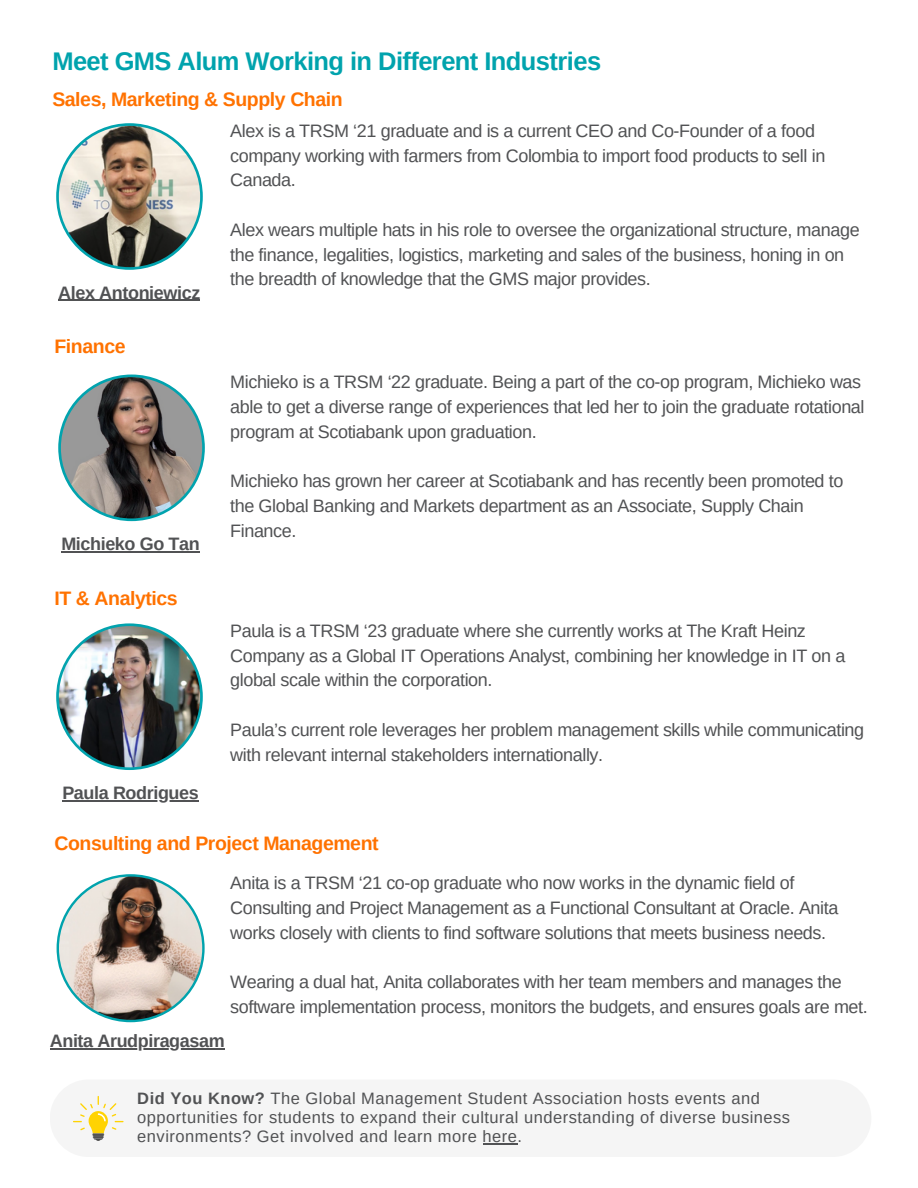
<style>
.page{position:relative;width:918px;height:1188px;background:#fff}
.page>*{position:absolute;margin:0;border:0;box-sizing:border-box;transform-origin:0 0}
.t1{font:700 25.5px "Arimo";letter-spacing:-.02em;color:#00a3ad}
.t2{font:700 19.5px "Arimo";letter-spacing:-.02em;color:#ff7200}
.t3{font:18px/24.8px "Arimo";letter-spacing:-.02em;color:#515254}
.t4{font:700 18px "Arimo";letter-spacing:-.02em;color:#515254}
.t5{font:16.5px/19.2px "Arimo";letter-spacing:.03em;color:#515254}
.s1{font-weight:700}
</style>
<div class="page">
<img style="left:56px;top:123px;width:147px;height:147px">
<svg style="left:58px;top:375px;width:147px;height:146px"></svg>
<img style="left:56px;top:623px;width:147px;height:147px">
<svg style="left:57px;top:874px;width:148px;height:148px"></svg>
<img style="left:59px;top:877px;width:143px;height:143px;border-radius:50%">
<hr style="left:50px;top:1048px;width:174px;height:2px;background:#515254">
<div style="left:50px;top:1079px;width:821px;height:78px;background:#f5f5f5;border-radius:39px"></div>
<svg style="left:73px;top:1096px;width:51px;height:45px"></svg>
<hr style="left:61px;top:551px;width:138px;height:1px;background:#515254">
<hr style="left:58px;top:300px;width:142px;height:1px;background:#515254">
<hr style="left:62px;top:800px;width:136px;height:1px;background:#515254">
<hr style="left:483px;top:1143px;width:35px;height:2px;background:#515254">
<p class="t1" style="left:52px;top:47px;width:550px">Meet GMS Alum Working in Different Industries</p>
<h2 class="t2" style="left:52px;top:88px;width:292px">Sales, Marketing &amp; Supply Chain</h2>
<h2 class="t4" style="left:58px;top:282px;width:144px">Alex Antoniewicz</h2>
<p class="t2" style="left:55px;top:336px;width:73px">Finance</p>
<h3 class="t4" style="left:61px;top:534px;width:140px">Michieko Go Tan</h3>
<h2 class="t2" style="left:55px;top:587px;width:125px">IT &amp; Analytics</h2>
<h3 class="t4" style="left:62px;top:783px;width:138px">Paula Rodrigues</h3>
<h2 class="t3" style="left:230px;top:118px;width:597px">Alex is a TRSM ‘21 graduate and is a current CEO and Co-Founder of a food company working with farmers from Colombia to import food products to sell in<br>Canada.</h2>
<p class="t3" style="left:230px;top:217px;width:631px">Alex wears multiple hats in his role to oversee the organizational structure, manage the finance, legalities, logistics, marketing and sales of the business, honing in on the breadth of knowledge that the GMS major provides.</p>
<h3 class="t3" style="left:230px;top:369px;width:636px">Michieko is a TRSM ‘22 graduate. Being a part of the co-op program, Michieko was able to get a diverse range of experiences that led her to join the graduate rotational program at Scotiabank upon graduation.</h3>
<h2 class="t3" style="left:230px;top:468px;width:615px">Michieko has grown her career at Scotiabank and has recently been promoted to the Global Banking and Markets department as an Associate, Supply Chain<br>Finance.</h2>
<p class="t3" style="left:230px;top:618px;width:617px">Paula is a TRSM ‘23 graduate where she currently works at The Kraft Heinz<br>Company as a Global IT Operations Analyst, combining her knowledge in IT on a global scale within the corporation.</p>
<h3 class="t3" style="left:230px;top:717px;width:636px">Paula’s current role leverages her problem management skills while communicating with relevant internal stakeholders internationally.</h3>
<h3 class="t2" style="left:55px;top:833px;width:326px">Consulting and Project Management</h3>
<h3 class="t3" style="left:230px;top:871px;width:610px">Anita is a TRSM ‘21 co-op graduate who now works in the dynamic field of<br>Consulting and Project Management as a Functional Consultant at Oracle. Anita works closely with clients to find software solutions that meets business needs.</h3>
<h2 class="t3" style="left:230px;top:970px;width:639px">Wearing a dual hat, Anita collaborates with her team members and manages the software implementation process, monitors the budgets, and ensures goals are met.</h2>
<h3 class="t4" style="left:50px;top:1031px;width:176px">Anita Arudpiragasam</h3>
<h3 class="t5" style="left:137px;top:1089px;width:654px"><span class="s1">Did You Know?</span> The Global Management Student Association hosts events and opportunities for students to expand their cultural understanding of diverse business environments? Get involved and learn more here.</h3>
</div>
